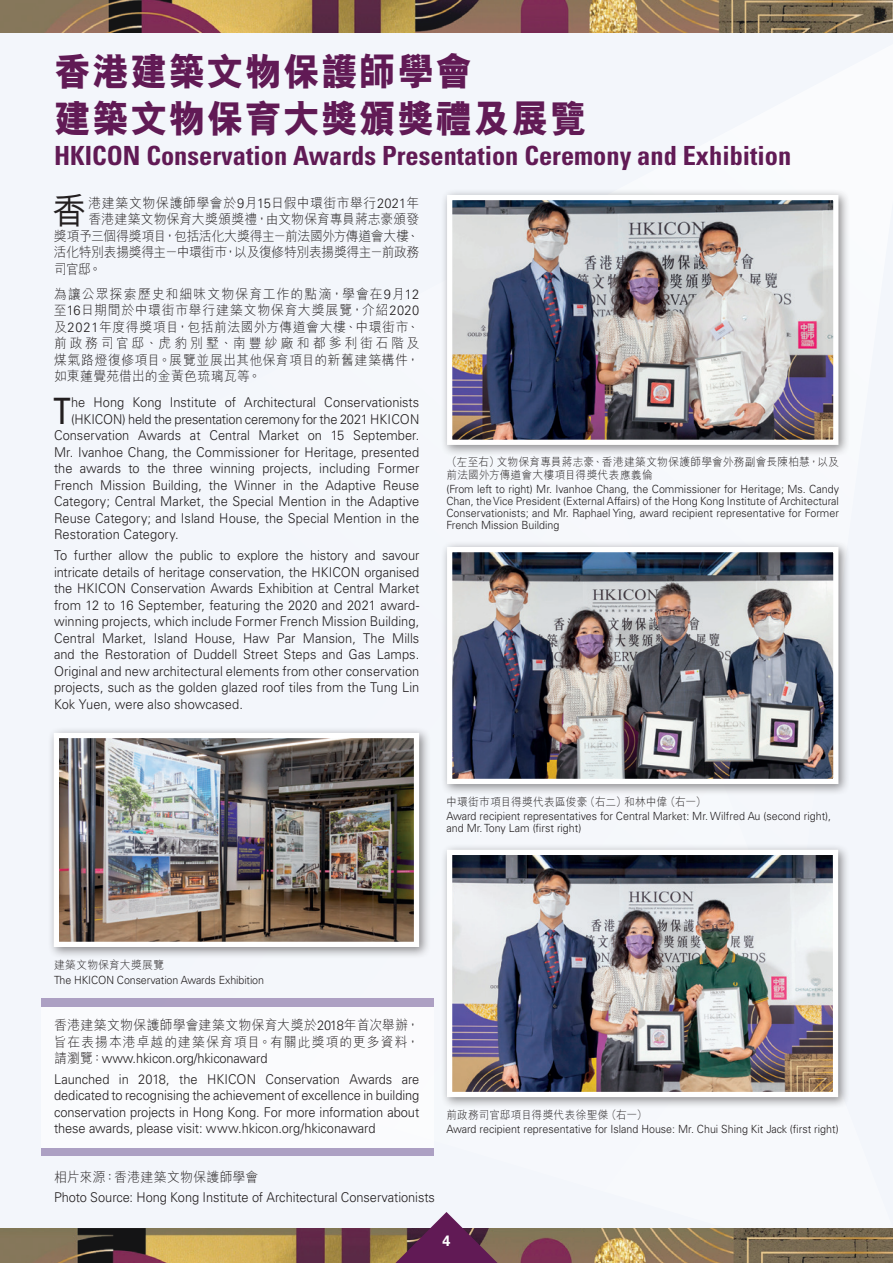
<style>
.page{position:relative;width:893px;height:1263px;background:#fff}
.page>*{position:absolute;margin:0;border:0;box-sizing:border-box;transform-origin:0 0}
.t1{font:800 39px/46.8px "M Hei HK";letter-spacing:.03em;color:#611a55;scale:.95 1}
.t2{font:500 36.6px "M Hei HK";color:#231f20;scale:.95 1}
.t3{font:condensed 36.3px "Univers LT Std";color:#231f20;scale:.95 1}
.t4{font:700 condensed 26.4px "Univers LT Std";color:#611a55}
.t5{font:700 15px "Univers LT Std";color:#fff;scale:.95 1}
.t6{font:300 13.5px/16.5px "Univers LT Std";color:#231f20;text-align:justify;scale:.95 1}
.t7{font:300 13.5px/16.5px "M Hei HK";letter-spacing:.02em;color:#231f20;text-align:justify;scale:.95 1}
.t8{font:300 13.5px "M Hei HK";letter-spacing:-.03em;color:#231f20;scale:.95 1}
.t9{font:300 13.5px/16.5px "M Hei HK";letter-spacing:.055em;color:#231f20;scale:.95 1}
.t10{font:300 13.5px "Univers LT Std";letter-spacing:-.02em;color:#231f20;scale:.95 1}
.t11{font:300 13.5px "M Hei HK";letter-spacing:.04em;color:#231f20;scale:.95 1}
.t12{font:300 13.5px "M Hei HK";color:#231f20;scale:.95 1}
.t13{font:300 11.25px/12px "Univers LT Std";color:#231f20;text-align:justify;scale:.95 1}
.t14{font:300 11.25px/12.8px "M Hei HK";letter-spacing:.02em;color:#231f20;scale:.95 1}
.t15{font:300 11.25px "M Hei HK";letter-spacing:.045em;color:#231f20;scale:.95 1}
.s1{font-family:"Univers LT Std"}
.s2{font-family:"M Hei HK"}
</style>
<div class="page">
<div style="left:0;top:32px;width:893px;height:290px;background:#f3f6fb"></div>
<div style="left:0;top:322px;width:893px;height:906px;background:#f3f6fb"></div>
<img style="left:0;top:1228px;width:893px;height:35px">
<img style="left:0;top:0;width:893px;height:32px">
<div style="left:41px;top:998px;width:393px;height:158px;background:#fff"></div>
<div style="left:41px;top:998px;width:393px;height:8px;background:#ada0c3"></div>
<div style="left:41px;top:1148px;width:393px;height:8px;background:#aca0c3"></div>
<div style="left:441px;top:189px;width:409px;height:268px;background:#231f20;opacity:.5"></div>
<img style="left:453px;top:201px;width:379px;height:238px">
<div style="left:447px;top:195px;width:391px;height:250px;border:5px solid #fff"></div>
<div style="left:441px;top:844px;width:409px;height:265px;background:#231f20;opacity:.5"></div>
<img style="left:453px;top:856px;width:379px;height:235px">
<div style="left:447px;top:850px;width:391px;height:247px;border:5px solid #fff"></div>
<div style="left:441px;top:541px;width:409px;height:255px;background:#231f20;opacity:.5"></div>
<img style="left:453px;top:553px;width:379px;height:225px">
<div style="left:447px;top:547px;width:391px;height:237px;border:5px solid #fff"></div>
<div style="left:48px;top:727px;width:383px;height:232px;background:#231f20;opacity:.5"></div>
<img style="left:60px;top:739px;width:353px;height:202px">
<div style="left:54px;top:733px;width:365px;height:214px;border:5px solid #fff"></div>
<svg style="left:395px;top:1212px;width:102px;height:51px"></svg>
<h1 class="t1" style="left:54px;top:49px;width:563px">香港建築文物保護師學會<br>建築文物保育大獎頒獎禮及展覽</h1>
<h3 class="t4" style="left:54px;top:139px;width:739px">HKICON Conservation Awards Presentation Ceremony and Exhibition</h3>
<h2 class="t2" style="left:53px;top:184px;width:38px">香</h2>
<p class="t11" style="left:88px;top:193px;width:350px">港建築文物保護師學會於<span class="s1">9</span>月<span class="s1">15</span>日假中環街市舉行<span class="s1">2021</span>年</p>
<p class="t12" style="left:88px;top:210px;width:350px">香港建築文物保育大獎頒獎禮，由文物保育專員蔣志豪頒發</p>
<p class="t8" style="left:54px;top:226px;width:386px">獎項予三個得獎項目，包括活化大獎得主－前法國外方傳道會大樓、</p>
<p class="t8" style="left:54px;top:243px;width:386px">活化特別表揚獎得主－中環街巿，以及復修特別表揚獎得主－前政務</p>
<p class="t7" style="left:54px;top:260px;width:52px">司官邸。</p>
<p class="t7" style="left:54px;top:285px;width:386px">為讓公眾探索歷史和細味文物保育工作的點滴，學會在<span class="s1">9</span>月<span class="s1">12</span>至<span class="s1">16</span>日期間於中環街市舉行建築文物保育大獎展覽，介紹<span class="s1">2020</span>及<span class="s1">2021</span>年度得獎項目，包括前法國外方傳道會大樓、中環街市、前政務司官邸、虎豹別墅、南豐紗廠和都爹利街石階及煤氣路燈復修項目。展覽並展出其他保育項目的新舊建築構件，如東蓮覺苑借出的金黃色琉璃瓦等。</p>
<h3 class="t3" style="left:54px;top:388px;width:20px">T</h3>
<p class="t6" style="left:71px;top:394px;width:368px">he Hong Kong Institute of Architectural Conservationists</p>
<p class="t10" style="left:71px;top:411px;width:368px">(HKICON) held the presentation ceremony for the 2021 HKICON</p>
<p class="t6" style="left:54px;top:427px;width:386px">Conservation Awards at Central Market on 15 September.</p>
<p class="t6" style="left:54px;top:444px;width:386px">Mr. Ivanhoe Chang, the Commissioner for Heritage, presented</p>
<p class="t6" style="left:54px;top:460px;width:386px">the awards to the three winning projects, including Former</p>
<p class="t6" style="left:54px;top:477px;width:386px">French Mission Building, the Winner in the Adaptive Reuse</p>
<p class="t6" style="left:54px;top:493px;width:386px">Category; Central Market, the Special Mention in the Adaptive</p>
<p class="t6" style="left:54px;top:510px;width:386px">Reuse Category; and Island House, the Special Mention in the</p>
<p class="t6" style="left:54px;top:526px;width:133px">Restoration Category.</p>
<p class="t6" style="left:54px;top:547px;width:386px">To further allow the public to explore the history and savour intricate details of heritage conservation, the HKICON organised the HKICON Conservation Awards Exhibition at Central Market from 12 to 16 September, featuring the 2020 and 2021 award&shy;winning projects, which include Former French Mission Building, Central Market, Island House, Haw Par Mansion, The Mills and the Restoration of Duddell Street Steps and Gas Lamps.<br>Original and new architectural elements from other conservation projects, such as the golden glazed roof tiles from the Tung Lin Kok Yuen, were also showcased.</p>
<p class="t14" style="left:446px;top:455px;width:415px">（左至右）文物保育專員蔣志豪、香港建築文物保護師學會外務副會長陳柏慧，以及前法國外方傳道會大樓項目得獎代表應義倫</p>
<p class="t13" style="left:446px;top:483px;width:415px">(From left to right) Mr. Ivanhoe Chang, the Commissioner for Heritage; Ms. Candy Chan, the Vice President (External Affairs) of the Hong Kong Institute of Architectural Conservationists; and Mr. Raphael Ying, award recipient representative for Former French Mission Building</p>
<p class="t14" style="left:446px;top:795px;width:275px">中環街巿項目得獎代表區俊豪（右二）和林中偉（右一）</p>
<p class="t13" style="left:446px;top:810px;width:406px">Award recipient representatives for Central Market: Mr. Wilfred Au (second right), and Mr. Tony Lam (first right)</p>
<p class="t15" style="left:54px;top:957px;width:118px">建築文物保育大獎展覽</p>
<p class="t13" style="left:54px;top:974px;width:223px">The HKICON Conservation Awards Exhibition</p>
<p class="t9" style="left:54px;top:1016px;width:386px">香港建築文物保護師學會建築文物保育大獎於<span class="s1">2018</span>年首次舉辦，旨在表揚本港卓越的建築保育項目。有關此獎項的更多資料，</p>
<p class="t6" style="left:54px;top:1048px;width:386px;line-height:20.7px"><span class="s2">請瀏覽：</span>www.hkicon.org/hkiconaward<br>Launched in 2018, the HKICON Conservation Awards are</p>
<p class="t6" style="left:54px;top:1087px;width:386px">dedicated to recognising the achievement of excellence in building conservation projects in Hong Kong. For more information about these awards, please visit: www.hkicon.org/hkiconaward</p>
<p class="t14" style="left:446px;top:1108px;width:213px">前政務司官邸項目得獎代表徐聖傑（右一）</p>
<p class="t13" style="left:446px;top:1123px;width:414px">Award recipient representative for Island House: Mr. Chui Shing Kit Jack (first right)</p>
<p class="t7" style="left:54px;top:1168px;width:217px">相片來源：香港建築文物保護師學會</p>
<p class="t6" style="left:54px;top:1189px;width:403px">Photo Source: Hong Kong Institute of Architectural Conservationists</p>
<p class="t5" style="left:442px;top:1232px;width:10px">4</p>
</div>
